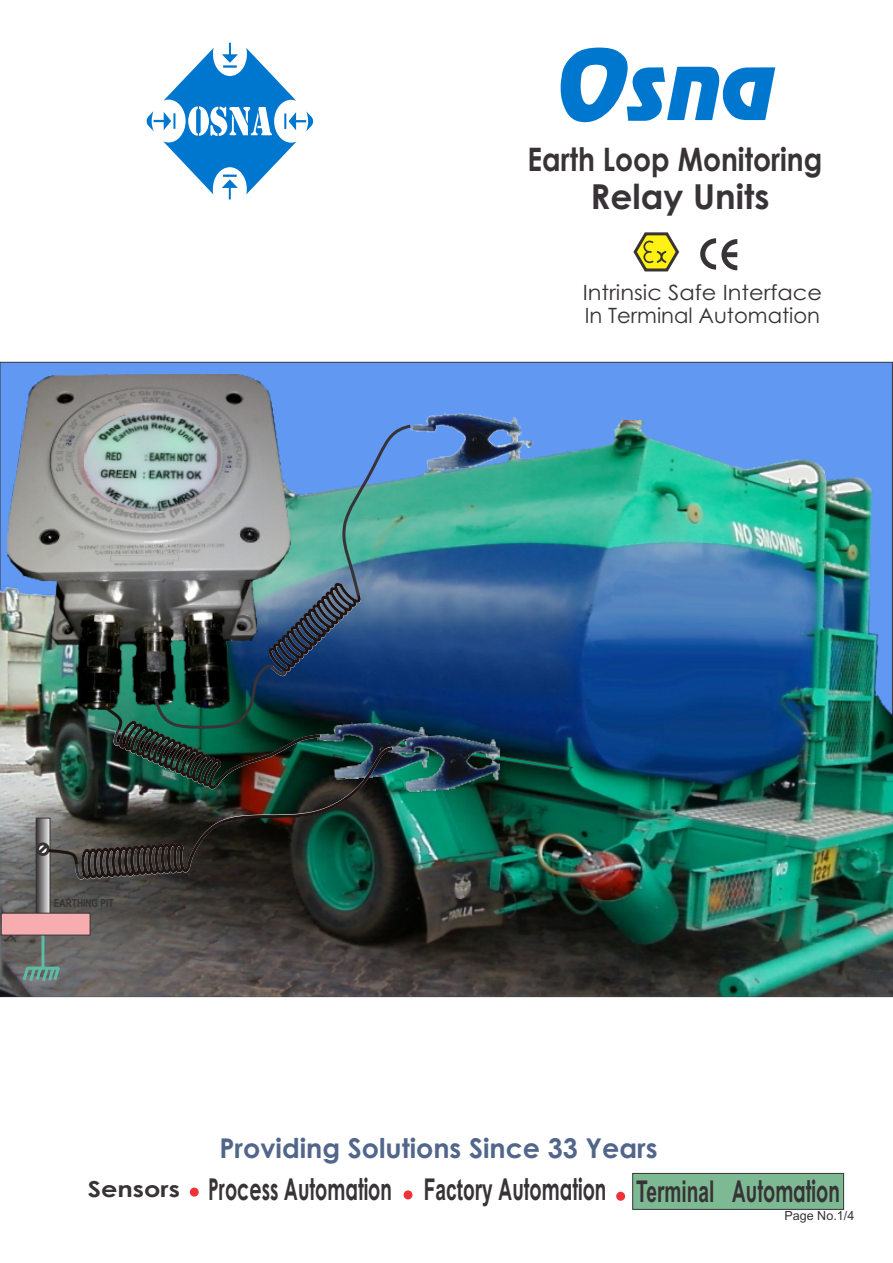
<style>
.page{position:relative;width:893px;height:1263px;background:#fff}
.page>*{position:absolute;margin:0;border:0;box-sizing:border-box;transform-origin:0 0}
.t1{font:italic 100 106.65px "Renee";color:#0077cf}
.t2{font:700 34.35px "Century Gothic";color:#383336}
.t3{font:700 32.4px "Century Gothic";color:#383336;scale:.87 1}
.t4{font:700 30.15px "Century Gothic";color:#383336;scale:.63 1}
.t5{font:700 27.3px "Century Gothic";color:#52668c}
.t6{font:700 22.05px "Century Gothic";color:#383336;scale:1.16 1}
.t7{font:21.15px/23.2px "Century Gothic";color:#383336;scale:1.07 1}
.t8{font:12.6px "Arial";color:#383336}
.t9{font:700 11.1px "Arial";color:#383336;scale:.76 1}
.s1{font-family:"Arial"}
</style>
<div class="page">
<svg style="left:632px;top:1173px;width:212px;height:37px"></svg>
<div style="left:616px;top:1192px;width:9px;height:9px;background:#ed3338;border-radius:50%"></div>
<div style="left:190px;top:1187px;width:9px;height:9px;background:#ed3338;border-radius:50%"></div>
<div style="left:404px;top:1190px;width:8px;height:9px;background:#ed3338;border-radius:50%"></div>
<svg style="left:633px;top:232px;width:46px;height:40px"></svg>
<svg style="left:700px;top:238px;width:37px;height:32px"></svg>
<div style="left:0;top:362px;width:893px;height:635px;background:#6199f2"></div>
<img style="left:0;top:420px;width:893px;height:576px">
<svg style="left:146px;top:43px;width:168px;height:156px"></svg>
<img style="left:8px;top:374px;width:282px;height:335px">
<img style="left:83px;top:411px;width:133px;height:11px">
<img style="left:409px;top:407px;width:113px;height:15px">
<svg style="left:38px;top:881px;width:10px;height:32px"></svg>
<div style="left:36px;top:818px;width:14px;height:104px;border:1px solid #383336"></div>
<hr style="left:41px;top:934px;width:3px;height:34px;background:#5cbda3">
<svg style="left:20px;top:964px;width:42px;height:20px"></svg>
<svg style="left:1px;top:913px;width:89px;height:31px"></svg>
<img style="left:35px;top:422px;width:538px;height:459px">
<h1 class="t1" style="left:551px;top:46px;width:238px">Osna</h1>
<p class="t3" style="left:528px;top:146px;width:340px">Earth Loop Monitoring</p>
<p class="t2" style="left:591px;top:183px;width:180px">Relay Units</p>
<p class="t7" style="left:583px;top:282px;width:225px">Intrinsic Safe Interface<br>In Terminal Automation</p>
<p class="t9" style="left:54px;top:899px;width:80px">EARTHING PIT</p>
<p class="t6" style="left:88px;top:1180px;width:81px">Sensors</p>
<p class="t5" style="left:220px;top:1137px;width:440px">Providing Solutions Since 33 Years</p>
<p class="t4" style="left:208px;top:1178px;width:1004px">Process Automation <span class="s1">Factory</span> Automation <span class="s1">Terminal</span> Automation</p>
<p class="t8" style="left:784px;top:1211px;width:71px">Page No.1/4</p>
</div>
